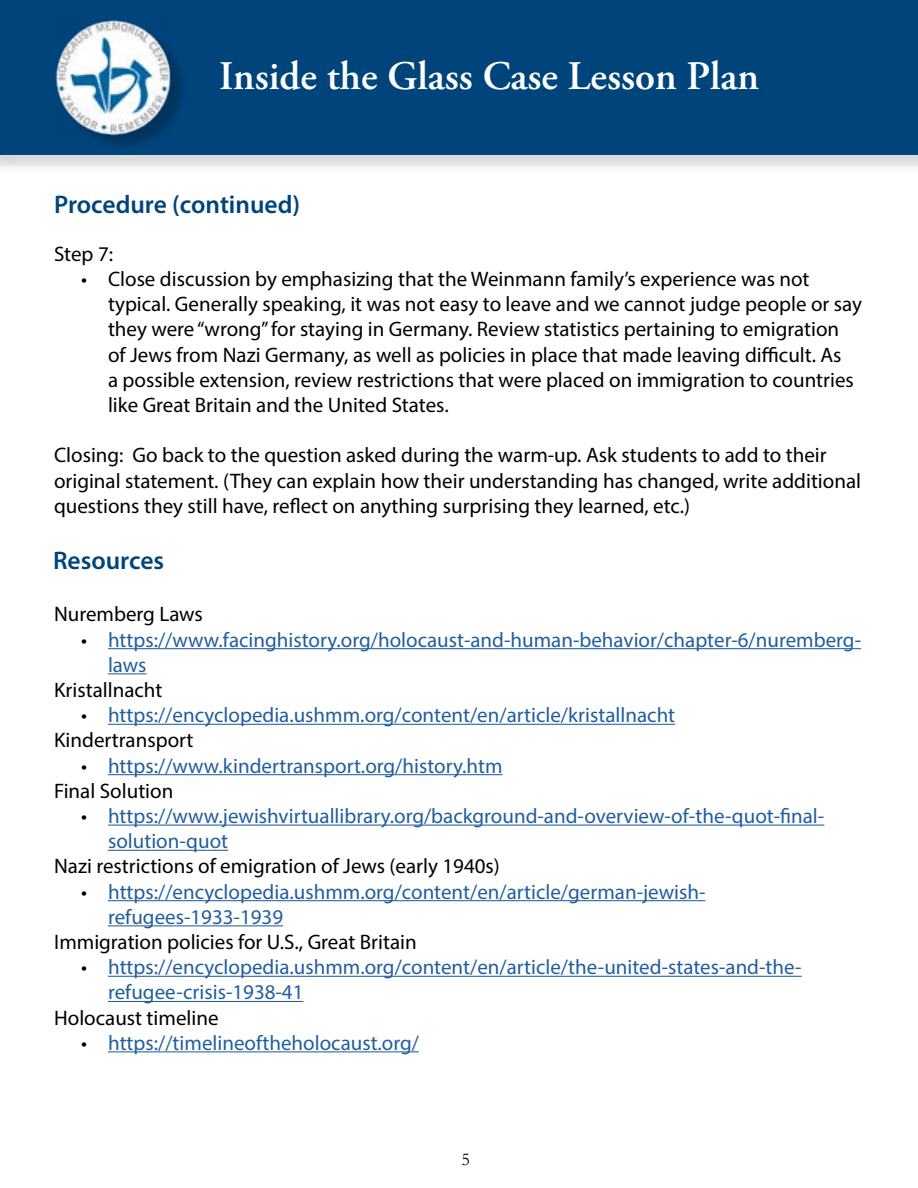
<style>
.page{position:relative;width:918px;height:1188px;background:#fff}
.page>*{position:absolute;margin:0;border:0;box-sizing:border-box;transform-origin:0 0}
.t1{font:600 54px "Adobe Garamond Pro";color:#fff}
.t2{font:600 40.5px "Adobe Garamond Pro";color:#fff}
.t3{font:600 25.5px "Myriad Pro";color:#00447c}
.t4{font:21px/25.2px "Myriad Pro";color:#000}
.t5{font:21px/25.2px "Myriad Pro";color:#215e9e}
.t6{font:18px "Garamond";color:#000}
.s1{color:#000}
</style>
<div class="page">
<div style="left:3px;top:3px;width:915px;height:171px;background:#000;opacity:.15"></div>
<div style="left:0;top:0;width:918px;height:154px;background:#00447c"></div>
<div style="left:58px;top:24px;width:131px;height:129px;background:#000;opacity:.24"></div>
<img style="left:55px;top:20px;width:116px;height:115px">
<hr style="left:108px;top:648px;width:753px;height:1px;background:#215e9e">
<hr style="left:108px;top:673px;width:39px;height:1px;background:#215e9e">
<hr style="left:108px;top:724px;width:567px;height:1px;background:#215e9e">
<hr style="left:108px;top:774px;width:395px;height:1px;background:#215e9e">
<hr style="left:108px;top:825px;width:716px;height:1px;background:#215e9e">
<hr style="left:108px;top:850px;width:120px;height:1px;background:#215e9e">
<hr style="left:108px;top:900px;width:597px;height:1px;background:#215e9e">
<hr style="left:108px;top:925px;width:175px;height:1px;background:#215e9e">
<hr style="left:108px;top:976px;width:694px;height:1px;background:#215e9e">
<hr style="left:108px;top:1001px;width:195px;height:1px;background:#215e9e">
<hr style="left:108px;top:1051px;width:311px;height:1px;background:#215e9e">
<h1 class="t1" style="left:222px;top:41px;width:582px">Teacher Companion Guide</h1>
<h2 class="t2" style="left:219px;top:53px;width:541px">Inside the Glass Case Lesson Plan</h2>
<p class="t3" style="left:54px;top:188px;width:248px">Procedure (continued)</p>
<p class="t4" style="left:54px;top:241px;width:61px">Step 7:</p>
<p class="t4" style="left:108px;top:266px;width:756px;text-indent:-27px">• Close discussion by emphasizing that the Weinmann family’s experience was not typical. Generally speaking, it was not easy to leave and we cannot judge people or say they were “wrong” for staying in Germany. Review statistics pertaining to emigration of Jews from Nazi Germany, as well as policies in place that made leaving difficult. As<br>a possible extension, review restrictions that were placed on immigration to countries like Great Britain and the United States.</p>
<p class="t4" style="left:54px;top:442px;width:809px">Closing: Go back to the question asked during the warm-up. Ask students to add to their original statement. (They can explain how their understanding has changed, write additional questions they still have, reflect on anything surprising they learned, etc.)</p>
<p class="t3" style="left:53px;top:544px;width:113px">Resources</p>
<p class="t4" style="left:54px;top:601px;width:150px">Nuremberg Laws</p>
<p class="t5" style="left:108px;top:627px;width:755px;text-indent:-27px"><span class="s1">•</span> https://www.facinghistory.org/holocaust-and-human-behavior/chapter-6/nuremberg&shy;laws</p>
<p class="t4" style="left:54px;top:677px;width:110px">Kristallnacht</p>
<p class="t5" style="left:54px;top:702px;width:623px;text-indent:27px"><span class="s1">•</span> https://encyclopedia.ushmm.org/content/en/article/kristallnacht<br><span class="s1">Kindertransport</span></p>
<p class="t5" style="left:54px;top:753px;width:450px;text-indent:27px"><span class="s1">•</span> https://www.kindertransport.org/history.htm<br><span class="s1">Final Solution</span></p>
<p class="t5" style="left:108px;top:803px;width:718px;text-indent:-27px"><span class="s1">•</span> https://www.jewishvirtuallibrary.org/background-and-overview-of-the-quot-final&shy;solution-quot</p>
<p class="t4" style="left:54px;top:853px;width:447px">Nazi restrictions of emigration of Jews (early 1940s)</p>
<p class="t5" style="left:108px;top:879px;width:599px;text-indent:-27px"><span class="s1">•</span> https://encyclopedia.ushmm.org/content/en/article/german-jewish&shy;refugees-1933-1939</p>
<p class="t4" style="left:54px;top:929px;width:364px">Immigration policies for U.S., Great Britain</p>
<p class="t5" style="left:108px;top:954px;width:695px;text-indent:-27px"><span class="s1">•</span> https://encyclopedia.ushmm.org/content/en/article/the-united-states-and-the&shy;refugee-crisis-1938-41</p>
<p class="t4" style="left:54px;top:1005px;width:166px">Holocaust timeline</p>
<p class="t5" style="left:81px;top:1030px;width:339px"><span class="s1">•</span> https://timelineoftheholocaust.org/</p>
<p class="t6" style="left:462px;top:1147px;width:10px">5</p>
</div>
